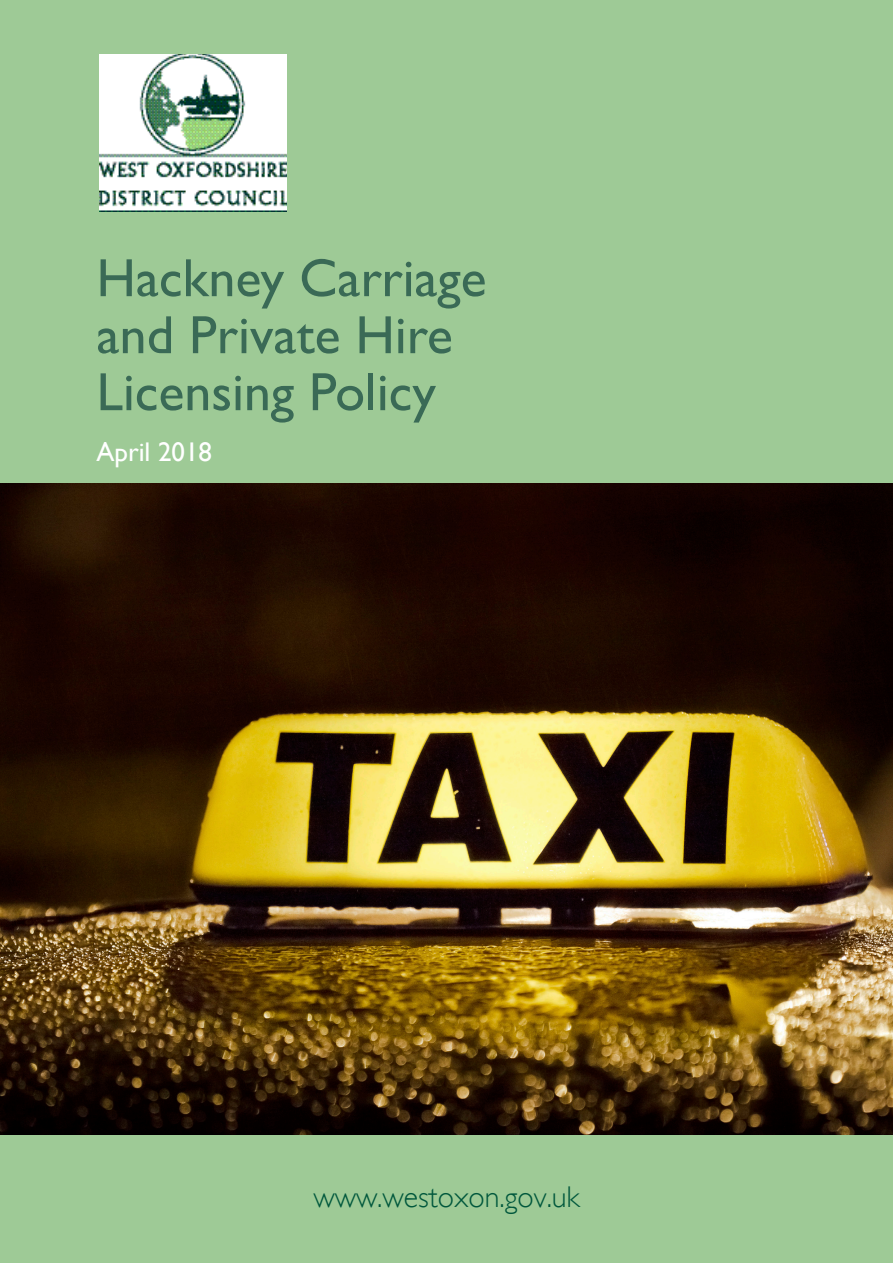
<style>
.page{position:relative;width:893px;height:1263px;background:#9eca96}
.page>*{position:absolute;margin:0;border:0;box-sizing:border-box;transform-origin:0 0}
.t1{font:54px "Gill Sans";color:#3a6a56}
.t2{font:300 30px "Gill Sans";color:#00573c}
.t3{font:27px "Gill Sans";color:#fff}
</style>
<div class="page">
<img style="left:0;top:483px;width:893px;height:651px">
<img style="left:100px;top:54px;width:187px;height:158px">
<p class="t1" style="left:97px;top:247px;width:391px">Hackney Carriage</p>
<p class="t1" style="left:97px;top:304px;width:358px">and Private Hire</p>
<p class="t1" style="left:97px;top:361px;width:341px">Licensing Policy</p>
<p class="t3" style="left:97px;top:437px;width:117px">April 2018</p>
<p class="t2" style="left:314px;top:1179px;width:267px">www.westoxon.gov.uk</p>
</div>
